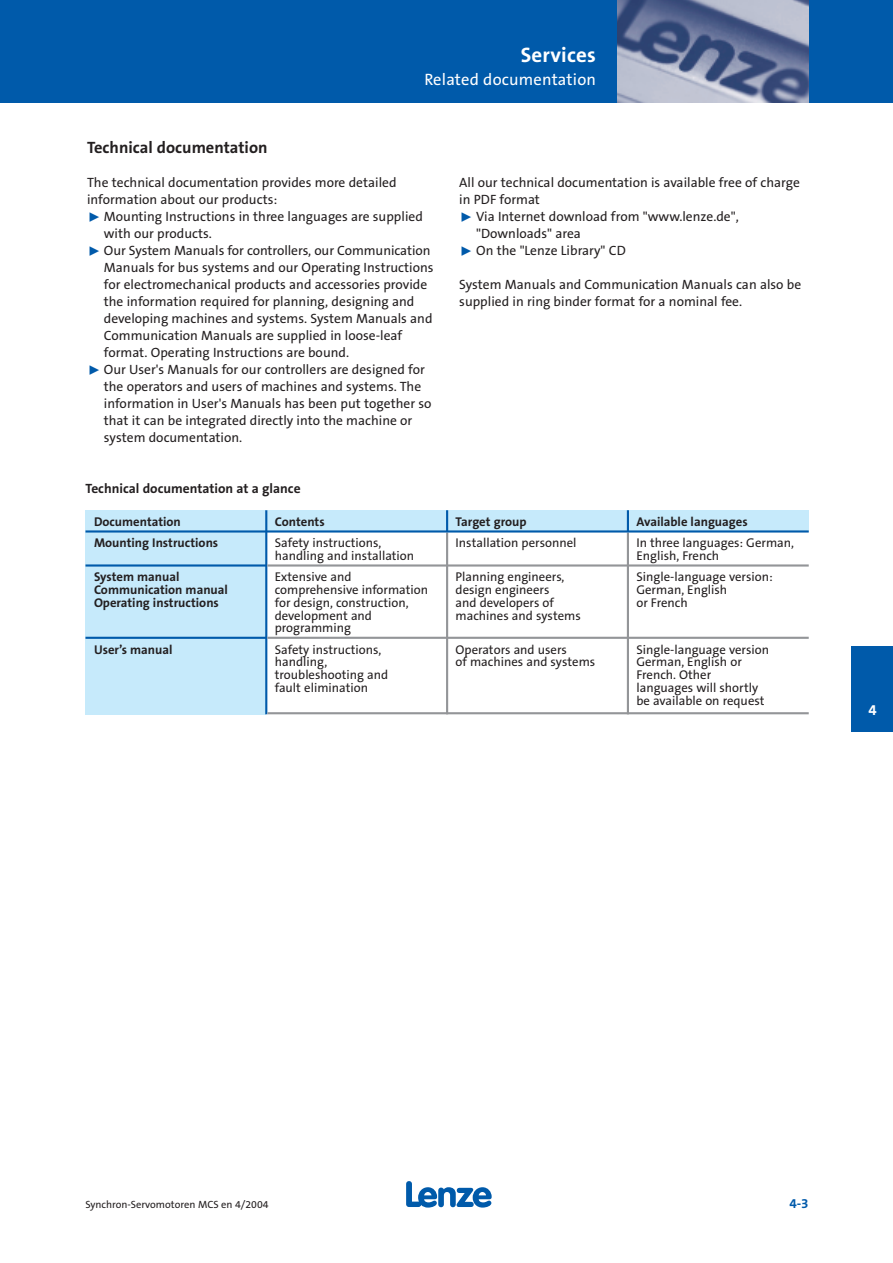
<style>
.page{position:relative;width:893px;height:1263px;background:#fff}
.page>*{position:absolute;margin:0;border:0;box-sizing:border-box;transform-origin:0 0}
.t1{font:700 21px "The Sans B7";letter-spacing:.01em;color:#fff}
.t2{font:700 16.5px "The Sans B7";color:#231f20}
.t3{font:16.5px "The Sans B5 Plain";letter-spacing:.01em;color:#fff}
.t4{font:700 15px "The Sans B7";color:#fff}
.t5{font:13.5px/17px "The Sans B5 Plain";color:#231f20}
.t6{font:700 13.5px "The Sans B7";color:#231f20}
.t7{font:700 13.5px "The Sans B7";color:#005aaa}
.t8{font:12.75px/12.8px "The Sans B5 Plain";color:#231f20}
.t9{font:700 12.75px "The Sans B7";color:#231f20}
.t10{font:10.5px "The Sans B5 Plain";color:#231f20}
.s1{font-family:"The Sans Expert";color:#005aaa}
</style>
<div class="page">
<div style="left:0;top:0;width:892px;height:102px;background:#005aaa"></div>
<img style="left:617px;top:0;width:191px;height:102px">
<svg style="left:406px;top:1181px;width:85px;height:27px"></svg>
<div style="left:851px;top:646px;width:41px;height:85px;background:#005aaa"></div>
<div style="left:85px;top:510px;width:181px;height:204px;background:#c6eafb"></div>
<div style="left:267px;top:510px;width:541px;height:21px;background:#c6eafb"></div>
<hr style="left:265px;top:510px;width:2px;height:204px;background:#005aaa">
<hr style="left:446px;top:510px;width:2px;height:21px;background:#005aaa">
<hr style="left:446px;top:533px;width:2px;height:181px;background:#939598">
<hr style="left:627px;top:510px;width:2px;height:21px;background:#005aaa">
<hr style="left:627px;top:533px;width:2px;height:181px;background:#939598">
<hr style="left:85px;top:530px;width:723px;height:3px;background:#005aaa">
<hr style="left:85px;top:564px;width:181px;height:3px;background:#005aaa">
<hr style="left:267px;top:564px;width:541px;height:3px;background:#939598">
<hr style="left:85px;top:637px;width:181px;height:2px;background:#005aaa">
<hr style="left:267px;top:637px;width:541px;height:2px;background:#939598">
<hr style="left:267px;top:712px;width:541px;height:2px;background:#939598">
<h1 class="t1" style="left:520px;top:47px;width:77px">Services</h1>
<p class="t3" style="left:424px;top:73px;width:173px">Related documentation</p>
<p class="t2" style="left:87px;top:141px;width:182px">Technical documentation</p>
<p class="t5" style="left:87px;top:175px;width:311px">The technical documentation provides more detailed</p>
<p class="t5" style="left:87px;top:192px;width:192px">information about our products:</p>
<p class="t5" style="left:87px;top:209px;width:337px"><span class="s1">˘</span> Mounting Instructions in three languages are supplied</p>
<p class="t5" style="left:104px;top:226px;width:110px">with our products.</p>
<p class="t5" style="left:87px;top:243px;width:345px"><span class="s1">˘</span> Our System Manuals for controllers, our Communication</p>
<p class="t5" style="left:104px;top:260px;width:331px">Manuals for bus systems and our Operating Instructions</p>
<p class="t5" style="left:104px;top:277px;width:325px">for electromechanical products and accessories provide</p>
<p class="t5" style="left:104px;top:294px;width:312px">the information required for planning, designing and</p>
<p class="t5" style="left:104px;top:311px;width:330px">developing machines and systems. System Manuals and</p>
<p class="t5" style="left:104px;top:328px;width:300px">Communication Manuals are supplied in loose-leaf</p>
<p class="t5" style="left:104px;top:345px;width:247px">format. Operating Instructions are bound.</p>
<p class="t5" style="left:87px;top:362px;width:339px"><span class="s1">˘</span> Our User's Manuals for our controllers are designed for</p>
<p class="t5" style="left:104px;top:379px;width:319px">the operators and users of machines and systems. The</p>
<p class="t5" style="left:104px;top:396px;width:329px">information in User's Manuals has been put together so</p>
<p class="t5" style="left:104px;top:413px;width:310px">that it can be integrated directly into the machine or</p>
<p class="t5" style="left:104px;top:430px;width:140px">system documentation.</p>
<p class="t6" style="left:85px;top:484px;width:217px">Technical documentation at a glance</p>
<p class="t5" style="left:459px;top:175px;width:342px">All our technical documentation is available free of charge</p>
<p class="t5" style="left:459px;top:192px;width:82px">in PDF format</p>
<p class="t5" style="left:459px;top:209px;width:281px"><span class="s1">˘</span> Via Internet download from "www.lenze.de",</p>
<p class="t5" style="left:476px;top:226px;width:106px">"Downloads" area</p>
<p class="t5" style="left:459px;top:243px;width:168px"><span class="s1">˘</span> On the "Lenze Library" CD</p>
<p class="t5" style="left:459px;top:277px;width:343px">System Manuals and Communication Manuals can also be supplied in ring binder format for a nominal fee.</p>
<p class="t9" style="left:94px;top:517px;width:88px">Documentation</p>
<p class="t9" style="left:275px;top:517px;width:51px">Contents</p>
<p class="t9" style="left:455px;top:517px;width:73px">Target group</p>
<p class="t9" style="left:636px;top:517px;width:113px">Available languages</p>
<p class="t9" style="left:94px;top:538px;width:126px">Mounting Instructions</p>
<p class="t8" style="left:275px;top:538px;width:108px">Safety instructions,</p>
<p class="t8" style="left:455px;top:538px;width:122px">Installation personnel</p>
<p class="t8" style="left:636px;top:538px;width:159px">In three languages: German,</p>
<p class="t8" style="left:275px;top:551px;width:141px">handling and installation</p>
<p class="t8" style="left:636px;top:551px;width:84px">English, French</p>
<p class="t9" style="left:94px;top:572px;width:87px">System manual</p>
<p class="t8" style="left:275px;top:572px;width:78px">Extensive and</p>
<p class="t8" style="left:455px;top:572px;width:110px">Planning engineers,</p>
<p class="t8" style="left:636px;top:572px;width:138px">Single-language version:</p>
<p class="t9" style="left:94px;top:585px;width:135px">Communication manual</p>
<p class="t8" style="left:275px;top:585px;width:155px">comprehensive information</p>
<p class="t8" style="left:455px;top:585px;width:95px">design engineers</p>
<p class="t8" style="left:636px;top:585px;width:92px">German, English</p>
<p class="t9" style="left:94px;top:598px;width:126px">Operating instructions</p>
<p class="t8" style="left:275px;top:597px;width:135px">for design, construction,</p>
<p class="t8" style="left:455px;top:597px;width:100px">and developers of</p>
<p class="t8" style="left:636px;top:597px;width:53px">or French</p>
<p class="t8" style="left:275px;top:610px;width:99px">development and</p>
<p class="t8" style="left:455px;top:610px;width:127px">machines and systems</p>
<p class="t8" style="left:275px;top:623px;width:78px">programming</p>
<p class="t9" style="left:94px;top:644px;width:80px">User’s manual</p>
<p class="t8" style="left:275px;top:644px;width:108px">Safety instructions,</p>
<p class="t8" style="left:455px;top:644px;width:113px">Operators and users</p>
<p class="t8" style="left:636px;top:644px;width:134px">Single-language version</p>
<p class="t8" style="left:275px;top:657px;width:54px">handling,</p>
<p class="t8" style="left:455px;top:657px;width:141px">of machines and systems</p>
<p class="t8" style="left:636px;top:657px;width:107px">German, English or</p>
<p class="t8" style="left:275px;top:670px;width:115px">troubleshooting and</p>
<p class="t8" style="left:636px;top:670px;width:76px">French. Other</p>
<p class="t8" style="left:275px;top:682px;width:95px">fault elimination</p>
<p class="t8" style="left:636px;top:682px;width:130px">languages will shortly be available on request</p>
<p class="t4" style="left:868px;top:704px;width:10px">4</p>
<p class="t10" style="left:85px;top:1200px;width:185px">Synchron-Servomotoren MCS en 4/2004</p>
<p class="t7" style="left:789px;top:1198px;width:21px">4-3</p>
</div>
